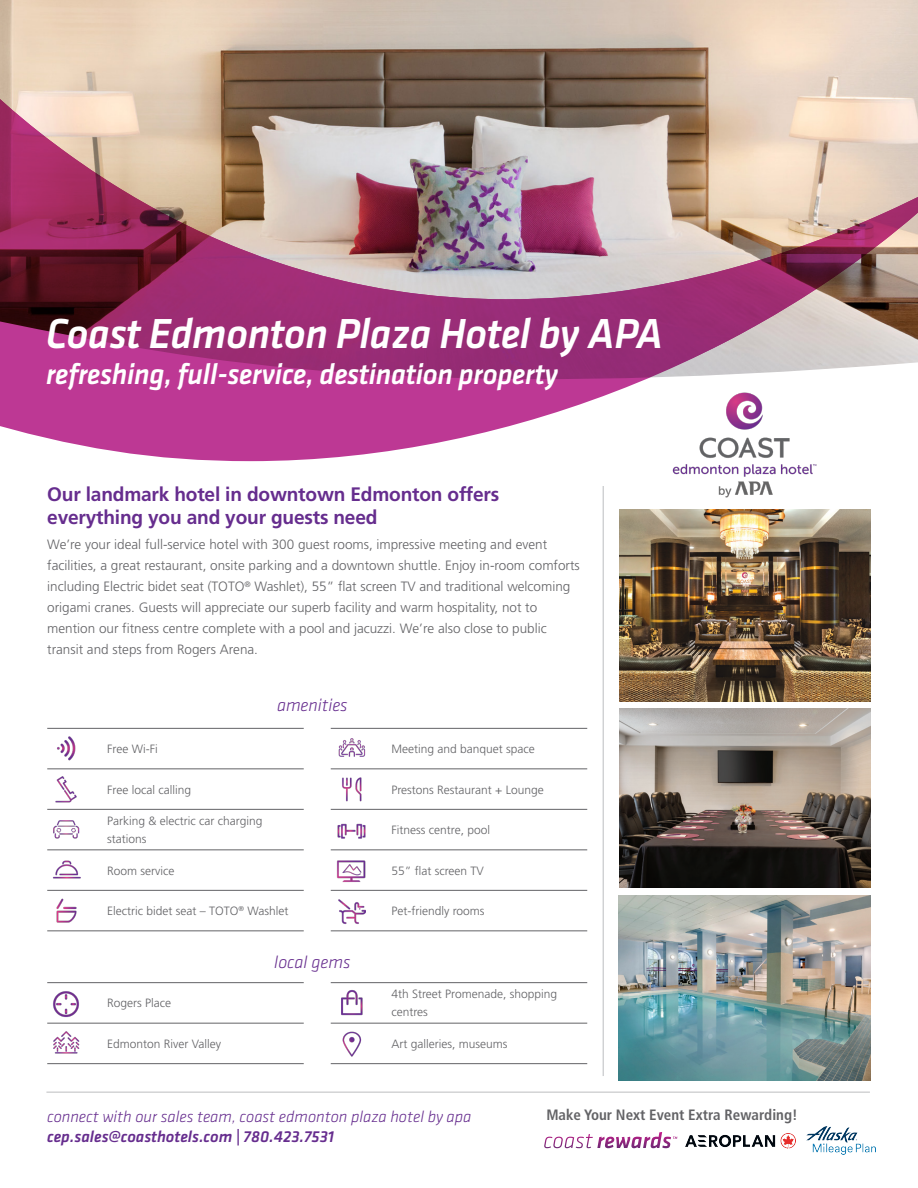
<style>
.page{position:relative;width:918px;height:1188px;background:#fff}
.page>*{position:absolute;margin:0;border:0;box-sizing:border-box;transform-origin:0 0}
.Headline{font:italic 500 43.5px "Klavika";letter-spacing:-.01em;color:#fff;scale:.96 1}
.Headline-2{font:italic 500 30px "Klavika";letter-spacing:-.01em;color:#fff;scale:.96 1}
.Headline_2{font:700 19.5px/22.5px "Frutiger LT Std";letter-spacing:-.01em;color:#662d8e}
.Heading{font:italic 300 18px "Klavika";color:#662d8e}
.Headline_2-2{font:italic 300 18px "Klavika";color:#662d8e}
.t1{font:italic 300 16.5px "Klavika";color:#662d8e}
.t2{font:italic 500 16.5px "Klavika";color:#662d8e}
.Icon_List{font:700 condensed 15px "Frutiger LT Std";color:#636366}
.Headline_2-3{font:300 13.5px/21px "Frutiger LT Std";color:#636366}
.Icon_List-2{font:300 12px/18px "Frutiger LT Std";color:#636366}
</style>
<div class="page">
<hr style="left:603px;top:486px;width:1px;height:590px;background:#bcbdc0">
<hr style="left:46px;top:1092px;width:824px;height:1px;background:#bcbdc0">
<svg style="left:553px;top:1132px;width:124px;height:16px"></svg>
<img style="left:619px;top:895px;width:251px;height:186px">
<img style="left:619px;top:708px;width:252px;height:179px">
<img style="left:619px;top:510px;width:252px;height:191px">
<hr style="left:47px;top:728px;width:257px;height:1px;background:#636366">
<hr style="left:47px;top:768px;width:257px;height:1px;background:#636366">
<hr style="left:47px;top:809px;width:257px;height:1px;background:#636366">
<hr style="left:47px;top:849px;width:257px;height:1px;background:#636366">
<hr style="left:47px;top:890px;width:257px;height:1px;background:#636366">
<hr style="left:47px;top:930px;width:257px;height:1px;background:#636366">
<img style="left:55px;top:776px;width:22px;height:27px">
<img style="left:53px;top:820px;width:26px;height:19px">
<hr style="left:331px;top:809px;width:256px;height:1px;background:#636366">
<hr style="left:331px;top:849px;width:256px;height:1px;background:#636366">
<hr style="left:331px;top:890px;width:256px;height:1px;background:#636366">
<hr style="left:331px;top:728px;width:256px;height:1px;background:#636366">
<hr style="left:331px;top:930px;width:256px;height:1px;background:#636366">
<hr style="left:331px;top:768px;width:256px;height:1px;background:#636366">
<img style="left:337px;top:823px;width:29px;height:16px">
<hr style="left:331px;top:982px;width:256px;height:1px;background:#636366">
<hr style="left:331px;top:1023px;width:256px;height:1px;background:#636366">
<hr style="left:331px;top:1063px;width:256px;height:1px;background:#636366">
<hr style="left:47px;top:982px;width:257px;height:1px;background:#636366">
<hr style="left:47px;top:1023px;width:257px;height:1px;background:#636366">
<hr style="left:47px;top:1063px;width:257px;height:1px;background:#636366">
<img style="left:339px;top:899px;width:26px;height:25px">
<img style="left:339px;top:738px;width:26px;height:19px">
<img style="left:342px;top:777px;width:20px;height:25px">
<img style="left:53px;top:860px;width:27px;height:19px">
<img style="left:53px;top:1031px;width:26px;height:23px">
<img style="left:57px;top:736px;width:19px;height:25px">
<img style="left:56px;top:898px;width:21px;height:25px">
<img style="left:336px;top:860px;width:30px;height:22px">
<img style="left:341px;top:990px;width:22px;height:25px">
<img style="left:53px;top:991px;width:26px;height:27px">
<img style="left:342px;top:1031px;width:20px;height:26px">
<img style="left:672px;top:464px;width:145px;height:34px">
<img style="left:0;top:0;width:918px;height:73px">
<img style="left:0;top:73px;width:918px;height:389px">
<img style="left:685px;top:1133px;width:111px;height:15px">
<img style="left:806px;top:1127px;width:70px;height:27px">
<p class="Headline" style="left:46px;top:310px;width:644px">Coast Edmonton Plaza Hotel by APA</p>
<p class="Headline-2" style="left:46px;top:358px;width:535px">refreshing, full-service, destination property</p>
<p class="Headline_2" style="left:47px;top:484px;width:454px">Our landmark hotel in downtown Edmonton offers everything you and your guests need</p>
<p class="Headline_2-3" style="left:47px;top:534px;width:534px">We’re your ideal full-service hotel with 300 guest rooms, impressive meeting and event facilities, a great restaurant, onsite parking and a downtown shuttle. Enjoy in-room comforts including Electric bidet seat (TOTO<sup>®</sup> Washlet), 55” flat screen TV and traditional welcoming origami cranes. Guests will appreciate our superb facility and warm hospitality, not to mention our fitness centre complete with a pool and jacuzzi. We’re also close to public transit and steps from Rogers Arena.</p>
<p class="Headline_2-2" style="left:277px;top:695px;width:72px">amenities</p>
<p class="Icon_List-2" style="left:107px;top:740px;width:52px">Free Wi-Fi</p>
<p class="Icon_List-2" style="left:107px;top:781px;width:85px">Free local calling</p>
<p class="Icon_List-2" style="left:107px;top:812px;width:157px">Parking &amp; electric car charging stations</p>
<p class="Icon_List-2" style="left:107px;top:862px;width:69px">Room service</p>
<p class="Icon_List-2" style="left:107px;top:902px;width:183px">Electric bidet seat – TOTO<sup>®</sup> Washlet</p>
<p class="Icon_List-2" style="left:107px;top:994px;width:66px">Rogers Place</p>
<p class="Icon_List-2" style="left:107px;top:1035px;width:116px">Edmonton River Valley</p>
<p class="Heading" style="left:274px;top:952px;width:78px">local gems</p>
<p class="Icon_List-2" style="left:392px;top:740px;width:145px">Meeting and banquet space</p>
<p class="Icon_List-2" style="left:392px;top:781px;width:154px">Prestons Restaurant + Lounge</p>
<p class="Icon_List-2" style="left:392px;top:821px;width:100px">Fitness centre, pool</p>
<p class="Icon_List-2" style="left:392px;top:862px;width:94px">55” flat screen TV</p>
<p class="Icon_List-2" style="left:392px;top:902px;width:95px">Pet-friendly rooms</p>
<p class="Icon_List-2" style="left:392px;top:985px;width:167px">4th Street Promenade, shopping centres</p>
<p class="Icon_List-2" style="left:392px;top:1035px;width:118px">Art galleries, museums</p>
<p class="t1" style="left:47px;top:1108px;width:426px">connect with our sales team, coast edmonton plaza hotel by apa</p>
<p class="t2" style="left:47px;top:1127px;width:289px">cep.sales@coasthotels.com | 780.423.7531</p>
<p class="Icon_List" style="left:546px;top:1106px;width:253px">Make Your Next Event Extra Rewarding!</p>
</div>
